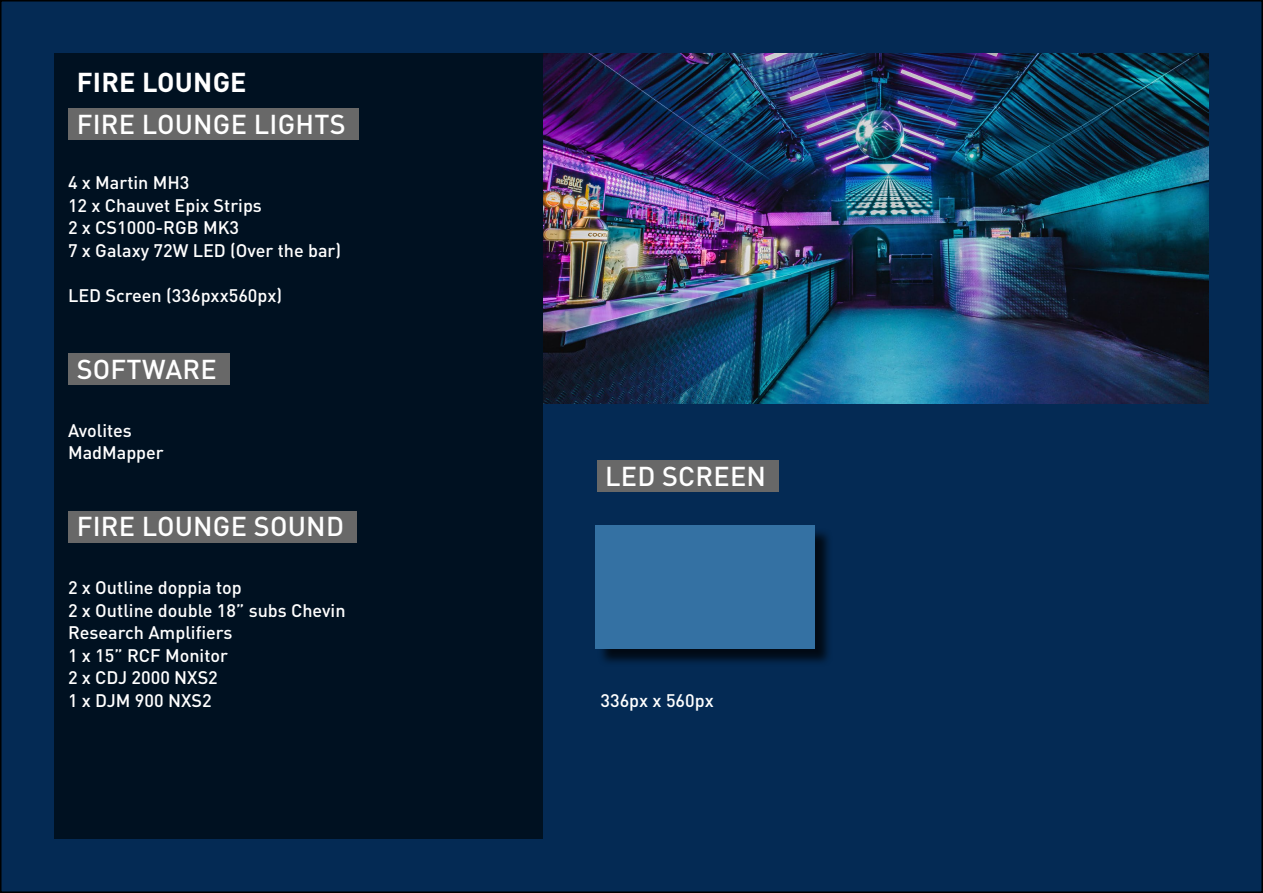
<style>
.page{position:relative;width:1263px;height:893px;background:#fff}
.page>*{position:absolute;margin:0;border:0;box-sizing:border-box;transform-origin:0 0}
.t1{font:500 27px "DIN Pro";letter-spacing:.01em;color:#fff}
.t2{font:700 27px "DIN Pro";letter-spacing:.01em;color:#fff}
.t3{font:500 18px/22.5px "DIN Pro";color:#fff}
</style>
<div class="page">
<div style="left:1px;top:1px;width:1261px;height:891px;background:#042a54"></div>
<div style="left:597px;top:460px;width:182px;height:32px;background:#686868"></div>
<img style="left:543px;top:53px;width:666px;height:351px">
<div style="left:54px;top:53px;width:489px;height:786px;background:#001121"></div>
<div style="left:68px;top:108px;width:291px;height:32px;background:#686868"></div>
<div style="left:68px;top:353px;width:162px;height:32px;background:#686868"></div>
<div style="left:68px;top:511px;width:289px;height:32px;background:#686868"></div>
<div style="left:597px;top:527px;width:236px;height:140px;background:#000;opacity:.75"></div>
<div style="left:595px;top:525px;width:219px;height:123px;background:#3471a3"></div>
<h1 class="t2" style="left:77px;top:64px;width:171px">FIRE LOUNGE</h1>
<h1 class="t1" style="left:77px;top:106px;width:271px">FIRE LOUNGE LIGHTS</h1>
<p class="t3" style="left:68px;top:171px;width:275px">4 x Martin MH3<br>12 x Chauvet Epix Strips<br>2 x CS1000-RGB MK3<br>7 x Galaxy 72W LED (Over the bar)</p>
<p class="t3" style="left:68px;top:283px;width:216px">LED Screen (336pxx560px)</p>
<h1 class="t1" style="left:77px;top:351px;width:142px">SOFTWARE</h1>
<p class="t3" style="left:68px;top:418px;width:97px">Avolites<br>MadMapper</p>
<h1 class="t1" style="left:77px;top:508px;width:269px">FIRE LOUNGE SOUND</h1>
<p class="t3" style="left:68px;top:576px;width:279px">2 x Outline doppia top<br>2 x Outline double 18” subs Chevin<br>Research Amplifiers<br>1 x 15” RCF Monitor<br>2 x CDJ 2000 NXS2<br>1 x DJM 900 NXS2</p>
<h1 class="t1" style="left:605px;top:458px;width:163px">LED SCREEN</h1>
<p class="t3" style="left:600px;top:688px;width:115px">336px x 560px</p>
</div>
